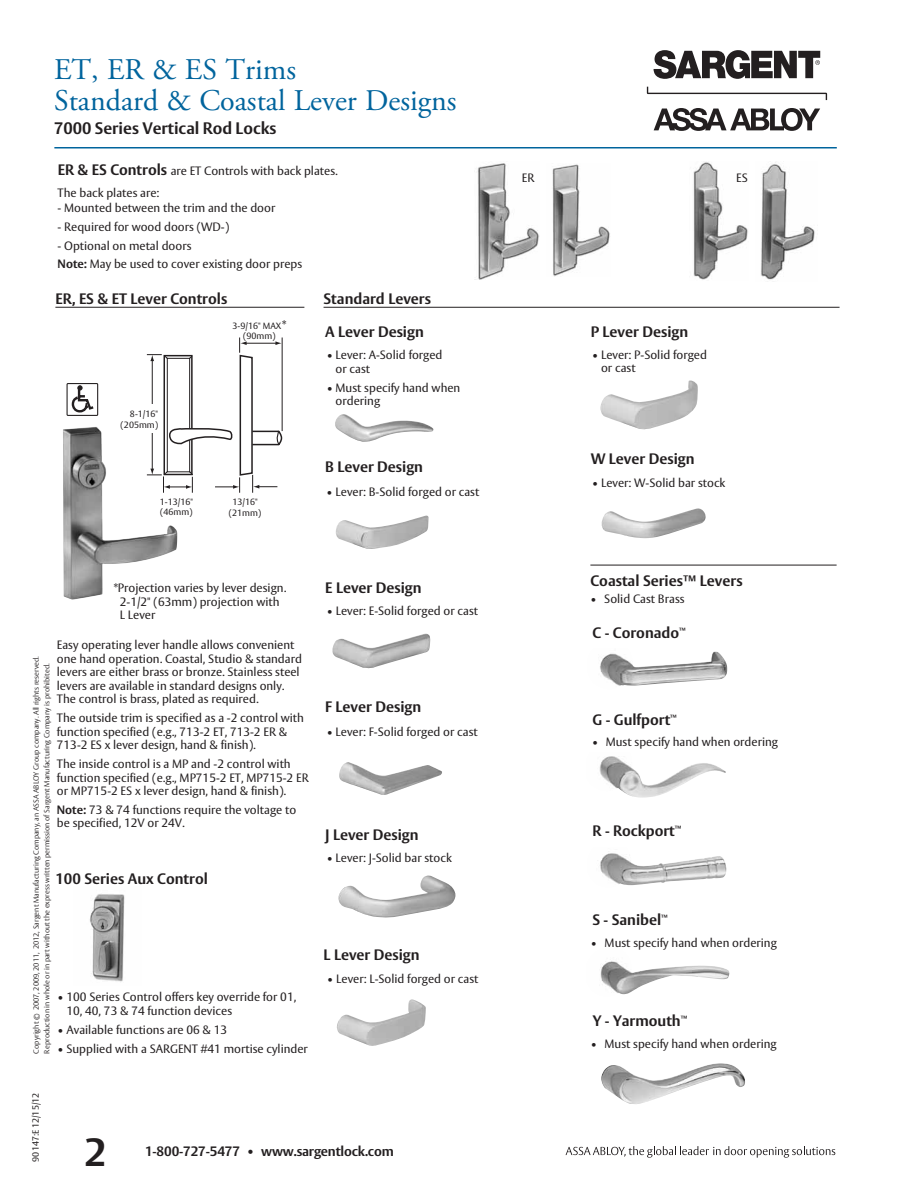
<style>
.page{position:relative;width:918px;height:1188px;background:#fff}
.page>*{position:absolute;margin:0;border:0;box-sizing:border-box;transform-origin:0 0}
.t1{font:700 39px "ASSA Vesta";color:#231f20}
.t2{font:30px/31.5px "Adobe Garamond Pro";color:#00649d}
.t3{font:700 16.5px "ASSA Vesta";color:#231f20}
.t4{font:700 15px "ASSA Vesta";color:#231f20}
.t5{font:700 13.5px "ASSA Vesta";letter-spacing:-.015em;color:#231f20}
.t6{font:12px/13.5px "ASSA Vesta";color:#231f20}
.t7{font:9px/10.5px "ASSA Vesta";color:#231f20;text-align:center}
.t8{font:300 7.5px/10.5px "ASSA Vesta";color:#231f20}
.s1{font-weight:700;font-size:15px}
.s2{font-weight:700}
.s3{font-size:12px}
</style>
<div class="page">
<hr style="left:54px;top:147px;width:783px;height:1px;background:#00649d">
<svg style="left:647px;top:87px;width:180px;height:13px"></svg>
<svg style="left:654px;top:108px;width:166px;height:23px"></svg>
<svg style="left:654px;top:50px;width:166px;height:29px"></svg>
<svg style="left:566px;top:1146px;width:269px;height:12px"></svg>
<hr style="left:324px;top:307px;width:516px;height:1px;background:#231f20">
<img style="left:339px;top:762px;width:103px;height:33px">
<img style="left:339px;top:876px;width:116px;height:42px">
<img style="left:336px;top:516px;width:93px;height:33px">
<img style="left:335px;top:414px;width:98px;height:28px">
<img style="left:332px;top:634px;width:98px;height:35px">
<img style="left:337px;top:999px;width:89px;height:47px">
<img style="left:602px;top:508px;width:104px;height:30px">
<img style="left:600px;top:380px;width:98px;height:50px">
<img style="left:600px;top:961px;width:129px;height:34px">
<img style="left:600px;top:651px;width:127px;height:35px">
<img style="left:600px;top:853px;width:126px;height:33px">
<img style="left:601px;top:1063px;width:144px;height:41px">
<img style="left:599px;top:756px;width:127px;height:42px">
<img style="left:63px;top:427px;width:114px;height:173px">
<hr style="left:55px;top:307px;width:249px;height:1px;background:#231f20">
<div style="left:112px;top:582px;width:200px;height:42px;background:#fff"></div>
<div style="left:67px;top:383px;width:31px;height:33px;border:1px solid #231f20"></div>
<svg style="left:71px;top:386px;width:23px;height:27px"></svg>
<svg style="left:147px;top:338px;width:136px;height:155px"></svg>
<div style="left:118px;top:405px;width:42px;height:28px;background:#fff"></div>
<img style="left:90px;top:894px;width:35px;height:88px">
<img style="left:475px;top:163px;width:64px;height:117px">
<img style="left:552px;top:164px;width:58px;height:113px">
<img style="left:693px;top:162px;width:55px;height:118px">
<img style="left:761px;top:162px;width:54px;height:118px">
<hr style="left:590px;top:565px;width:247px;height:1px;background:#231f20">
<h2 class="t2" style="left:54px;top:54px;width:404px">ET, ER &amp; ES Trims<br>Standard &amp; Coastal Lever Designs</h2>
<h3 class="t3" style="left:54px;top:118px;width:224px">7000 Series Vertical Rod Locks</h3>
<p class="t6" style="left:58px;top:160px;width:281px;line-height:22px"><span class="s1">ER &amp; ES Controls</span> are ET Controls with back plates.<br>The back plates are:</p>
<p class="t6" style="left:58px;top:202px;width:219px">- Mounted between the trim and the door</p>
<p class="t6" style="left:58px;top:220px;width:173px">- Required for wood doors (WD-)</p>
<p class="t6" style="left:58px;top:236px;width:246px;line-height:18.8px">- Optional on metal doors<br><span class="s2">Note:</span> May be used to cover existing door preps</p>
<p class="t4" style="left:55px;top:289px;width:173px">ER, ES &amp; ET Lever Controls</p>
<p class="t7" style="left:121px;top:409px;width:39px;text-align:right">8-1/16" (205mm)</p>
<p class="t7" style="left:160px;top:497px;width:35px;text-align:left">1-13/16" (46mm)</p>
<p class="t7" style="left:233px;top:321px;width:55px">3-9/16" MAX<span class="s3">* </span>(90mm)</p>
<p class="t7" style="left:229px;top:497px;width:34px">13/16" (21mm)</p>
<p class="t4" style="left:324px;top:289px;width:109px">Standard Levers</p>
<p class="t4" style="left:325px;top:323px;width:100px">A Lever Design</p>
<p class="t6" style="left:336px;top:349px;width:108px;text-indent:-9px">• Lever: A-Solid forged or cast</p>
<p class="t6" style="left:336px;top:381px;width:126px;text-indent:-9px">• Must specify hand when ordering</p>
<p class="t4" style="left:325px;top:458px;width:99px">B Lever Design</p>
<p class="t6" style="left:327px;top:486px;width:154px">• Lever: B-Solid forged or cast</p>
<p class="t6" style="left:120px;top:582px;width:167px;text-indent:-7px">*Projection varies by lever design.<br>2-1/2" (63mm) projection with<br>L Lever</p>
<p class="t6" style="left:57px;top:639px;width:247px">Easy operating lever handle allows convenient one hand operation. Coastal, Studio &amp; standard levers are either brass or bronze. Stainless steel levers are available in standard designs only.<br>The control is brass, plated as required.</p>
<p class="t6" style="left:57px;top:712px;width:249px">The outside trim is specified as a -2 control with function specified (e.g., 713-2 ET, 713-2 ER &amp;<br>713-2 ES x lever design, hand &amp; finish).</p>
<p class="t6" style="left:57px;top:758px;width:253px">The inside control is a MP and -2 control with function specified (e.g., MP715-2 ET, MP715-2 ER or MP715-2 ES x lever design, hand &amp; finish).</p>
<p class="t6" style="left:57px;top:804px;width:241px"><span class="s2">Note:</span> 73 &amp; 74 functions require the voltage to be specified, 12V or 24V.</p>
<p class="t8" style="left:31px;top:1054px;width:399px;rotate:-90deg">Copyright © 2007, 2009, 2011, 2012, Sargent Manufacturing Company, an ASSA ABLOY Group company. All rights reserved.<br>Reproduction in whole or in part without the express written permission of Sargent Manufacturing Company is prohibited.</p>
<p class="t4" style="left:55px;top:869px;width:154px">100 Series Aux Control</p>
<p class="t6" style="left:66px;top:991px;width:231px;text-indent:-9px">• 100 Series Control offers key override for 01,<br>10, 40, 73 &amp; 74 function devices</p>
<p class="t6" style="left:58px;top:1023px;width:171px">• Available functions are 06 &amp; 13</p>
<p class="t6" style="left:58px;top:1042px;width:252px">• Supplied with a SARGENT #41 mortise cylinder</p>
<p class="t4" style="left:325px;top:578px;width:98px">E Lever Design</p>
<p class="t6" style="left:327px;top:605px;width:153px">• Lever: E-Solid forged or cast</p>
<p class="t4" style="left:325px;top:698px;width:98px">F Lever Design</p>
<p class="t6" style="left:327px;top:726px;width:153px">• Lever: F-Solid forged or cast</p>
<p class="t4" style="left:325px;top:825px;width:95px">J Lever Design</p>
<p class="t6" style="left:327px;top:852px;width:127px">• Lever: J-Solid bar stock</p>
<p class="t4" style="left:324px;top:945px;width:98px">L Lever Design</p>
<p class="t6" style="left:327px;top:973px;width:153px">• Lever: L-Solid forged or cast</p>
<p class="t7" style="left:31px;top:1162px;width:70px;rotate:-90deg">90147:E 12/15/12</p>
<h1 class="t1" style="left:84px;top:1128px;width:24px">2</h1>
<p class="t5" style="left:145px;top:1143px;width:250px">1-800-727-5477 • www.sargentlock.com</p>
<p class="t6" style="left:522px;top:172px;width:14px">ER</p>
<p class="t6" style="left:736px;top:172px;width:13px">ES</p>
<p class="t4" style="left:591px;top:323px;width:99px">P Lever Design</p>
<p class="t6" style="left:601px;top:349px;width:107px;text-indent:-9px">• Lever: P-Solid forged or cast</p>
<p class="t4" style="left:591px;top:449px;width:105px">W Lever Design</p>
<p class="t6" style="left:592px;top:477px;width:135px">• Lever: W-Solid bar stock</p>
<p class="t4" style="left:591px;top:572px;width:154px">Coastal Series™ Levers</p>
<p class="t6" style="left:591px;top:593px;width:96px">• Solid Cast Brass</p>
<p class="t4" style="left:593px;top:624px;width:95px">C - Coronado<sup>™</sup></p>
<p class="t4" style="left:592px;top:711px;width:86px">G - Gulfport<sup>™</sup></p>
<p class="t6" style="left:592px;top:735px;width:188px">• Must specify hand when ordering</p>
<p class="t4" style="left:593px;top:822px;width:90px">R - Rockport<sup>™</sup></p>
<p class="t4" style="left:592px;top:911px;width:77px">S - Sanibel<sup>™</sup></p>
<p class="t6" style="left:591px;top:937px;width:188px">• Must specify hand when ordering</p>
<p class="t4" style="left:593px;top:1012px;width:96px">Y - Yarmouth<sup>™</sup></p>
<p class="t6" style="left:591px;top:1038px;width:188px">• Must specify hand when ordering</p>
</div>
